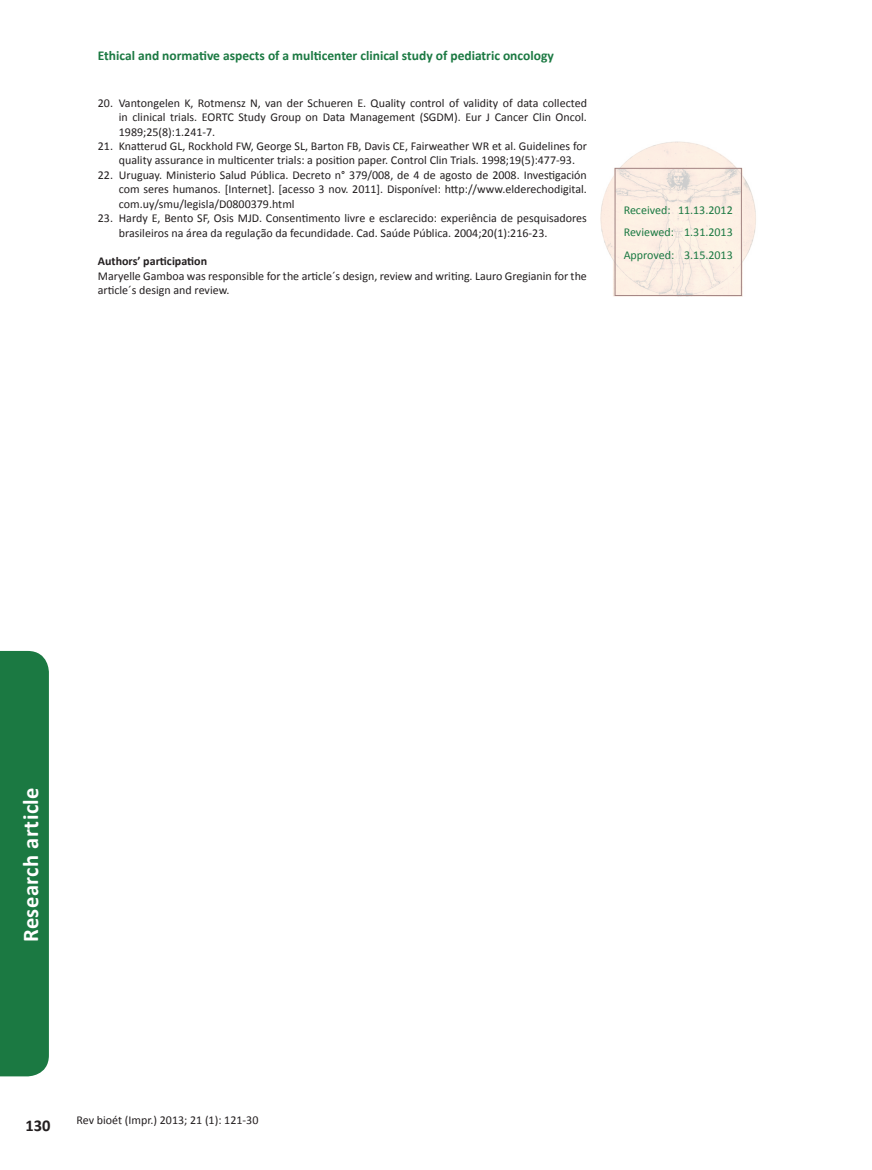
<style>
.page{position:relative;width:872px;height:1170px;background:#fff}
.page>*{position:absolute;margin:0;border:0;box-sizing:border-box;transform-origin:0 0}
.t1{font:700 22.5px "Calibri";letter-spacing:.02em;color:#fff}
.t2{font:700 16.5px "Calibri";color:#231f20}
.t3{font:700 13.5px "Calibri";color:#1b7942}
.t4{font:12px/14.4px "Calibri";color:#231f20}
.t5{font:12px/23px "Calibri";color:#1b7942;text-align:justify}
.t6{font:700 12px "Calibri";color:#231f20}
</style>
<div class="page">
<div style="left:0;top:651px;width:49px;height:425px;background:#1b7942"></div>
<img style="left:600px;top:141px;width:156px;height:155px">
<div style="left:615px;top:168px;width:126px;height:127px;border:1px solid #a38482"></div>
<p class="t3" style="left:98px;top:47px;width:457px">Ethical and normative aspects of a multicenter clinical study of pediatric oncology</p>
<p class="t4" style="left:119px;top:96px;width:469px;text-align:justify;text-indent:-21px">20. Vantongelen K, Rotmensz N, van der Schueren E. Quality control of validity of data collected in clinical trials. EORTC Study Group on Data Management (SGDM). Eur J Cancer Clin Oncol.<br>1989;25(8):1.241-7.</p>
<p class="t4" style="left:119px;top:139px;width:469px;text-indent:-21px">21. Knatterud GL, Rockhold FW, George SL, Barton FB, Davis CE, Fairweather WR et al. Guidelines for quality assurance in multicenter trials: a position paper. Control Clin Trials. 1998;19(5):477-93.</p>
<p class="t4" style="left:119px;top:168px;width:469px;text-align:justify;text-indent:-21px">22. Uruguay. Ministerio Salud Pública. Decreto n° 379/008, de 4 de agosto de 2008. Investigación com seres humanos. [Internet]. [acesso 3 nov. 2011]. Disponível: http://www.elderechodigital. com.uy/smu/legisla/D0800379.html</p>
<p class="t4" style="left:119px;top:211px;width:469px;text-indent:-21px">23. Hardy E, Bento SF, Osis MJD. Consentimento livre e esclarecido: experiência de pesquisadores brasileiros na área da regulação da fecundidade. Cad. Saúde Pública. 2004;20(1):216-23.</p>
<p class="t6" style="left:98px;top:254px;width:111px">Authors’ participation</p>
<p class="t4" style="left:98px;top:268px;width:490px">Maryelle Gamboa was responsible for the article´s design, review and writing. Lauro Gregianin for the article´s design and review.</p>
<p class="t5" style="left:623px;top:198px;width:111px">Received: 11.13.2012<br>Reviewed: 1.31.2013<br>Approved: 3.15.2013</p>
<h1 class="t1" style="left:16px;top:942px;width:156px;rotate:-90deg">Research article</h1>
<h2 class="t2" style="left:26px;top:1115px;width:27px">130</h2>
<p class="t4" style="left:77px;top:1113px;width:183px">Rev bioét (Impr.) 2013; 21 (1): 121-30</p>
</div>
